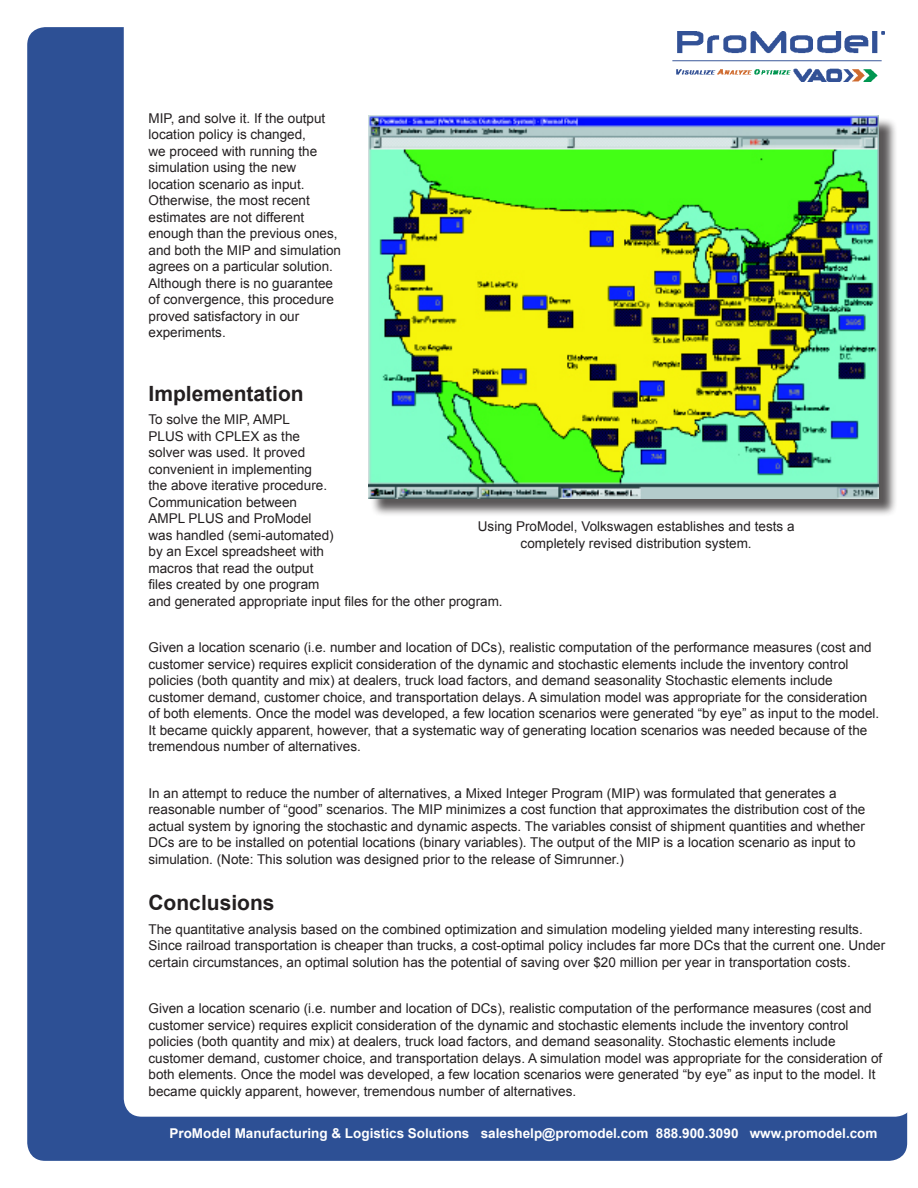
<style>
.page{position:relative;width:918px;height:1188px;background:#fff}
.page>*{position:absolute;margin:0;border:0;box-sizing:border-box;transform-origin:0 0}
.t1{font:700 21px "Arial";color:#231f20}
.t2{font:13.5px/16.5px "Arial";color:#231f20}
.t3{font:700 13.5px "Arial";color:#fff}
</style>
<div class="page">
<div style="left:27px;top:27px;width:880px;height:1134px;background:#2d5095;border-radius:18px"></div>
<div style="left:124px;top:10px;width:789px;height:1107px;background:#fff;border-radius:18px"></div>
<img style="left:672px;top:31px;width:213px;height:50px">
<div style="left:370px;top:118px;width:527px;height:399px;background:#231f20;opacity:.75"></div>
<img style="left:368px;top:115px;width:511px;height:384px">
<p class="t2" style="left:148px;top:110px;width:194px">MIP, and solve it. If the output location policy is changed,<br>we proceed with running the simulation using the new location scenario as input.<br>Otherwise, the most recent estimates are not different enough than the previous ones, and both the MIP and simulation agrees on a particular solution.<br>Although there is no guarantee of convergence, this procedure proved satisfactory in our experiments.</p>
<p class="t1" style="left:148px;top:380px;width:157px">Implementation</p>
<p class="t2" style="left:148px;top:412px;width:356px">To solve the MIP, AMPL<br>PLUS with CPLEX as the<br>solver was used. It proved<br>convenient in implementing<br>the above iterative procedure.<br>Communication between<br>AMPL PLUS and ProModel<br>was handled (semi-automated)<br>by an Excel spreadsheet with<br>macros that read the output<br>files created by one program<br>and generated appropriate input files for the other program.</p>
<p class="t2" style="left:148px;top:640px;width:732px">Given a location scenario (i.e. number and location of DCs), realistic computation of the performance measures (cost and customer service) requires explicit consideration of the dynamic and stochastic elements include the inventory control policies (both quantity and mix) at dealers, truck load factors, and demand seasonality Stochastic elements include customer demand, customer choice, and transportation delays. A simulation model was appropriate for the consideration of both elements. Once the model was developed, a few location scenarios were generated “by eye” as input to the model.<br>It became quickly apparent, however, that a systematic way of generating location scenarios was needed because of the tremendous number of alternatives.</p>
<p class="t2" style="left:148px;top:785px;width:718px">In an attempt to reduce the number of alternatives, a Mixed Integer Program (MIP) was formulated that generates a reasonable number of “good” scenarios. The MIP minimizes a cost function that approximates the distribution cost of the actual system by ignoring the stochastic and dynamic aspects. The variables consist of shipment quantities and whether DCs are to be installed on potential locations (binary variables). The output of the MIP is a location scenario as input to simulation. (Note: This solution was designed prior to the release of Simrunner.)</p>
<p class="t1" style="left:148px;top:889px;width:128px">Conclusions</p>
<p class="t2" style="left:148px;top:921px;width:738px">The quantitative analysis based on the combined optimization and simulation modeling yielded many interesting results.<br>Since railroad transportation is cheaper than trucks, a cost-optimal policy includes far more DCs that the current one. Under certain circumstances, an optimal solution has the potential of saving over $20 million per year in transportation costs.</p>
<p class="t2" style="left:148px;top:1000px;width:735px">Given a location scenario (i.e. number and location of DCs), realistic computation of the performance measures (cost and customer service) requires explicit consideration of the dynamic and stochastic elements include the inventory control policies (both quantity and mix) at dealers, truck load factors, and demand seasonality. Stochastic elements include customer demand, customer choice, and transportation delays. A simulation model was appropriate for the consideration of both elements. Once the model was developed, a few location scenarios were generated “by eye” as input to the model. It became quickly apparent, however, tremendous number of alternatives.</p>
<p class="t2" style="left:478px;top:519px;width:318px;text-align:center">Using ProModel, Volkswagen establishes and tests a completely revised distribution system.</p>
<p class="t3" style="left:169px;top:1125px;width:710px">ProModel Manufacturing &amp; Logistics Solutions saleshelp@promodel.com 888.900.3090 www.promodel.com</p>
</div>
